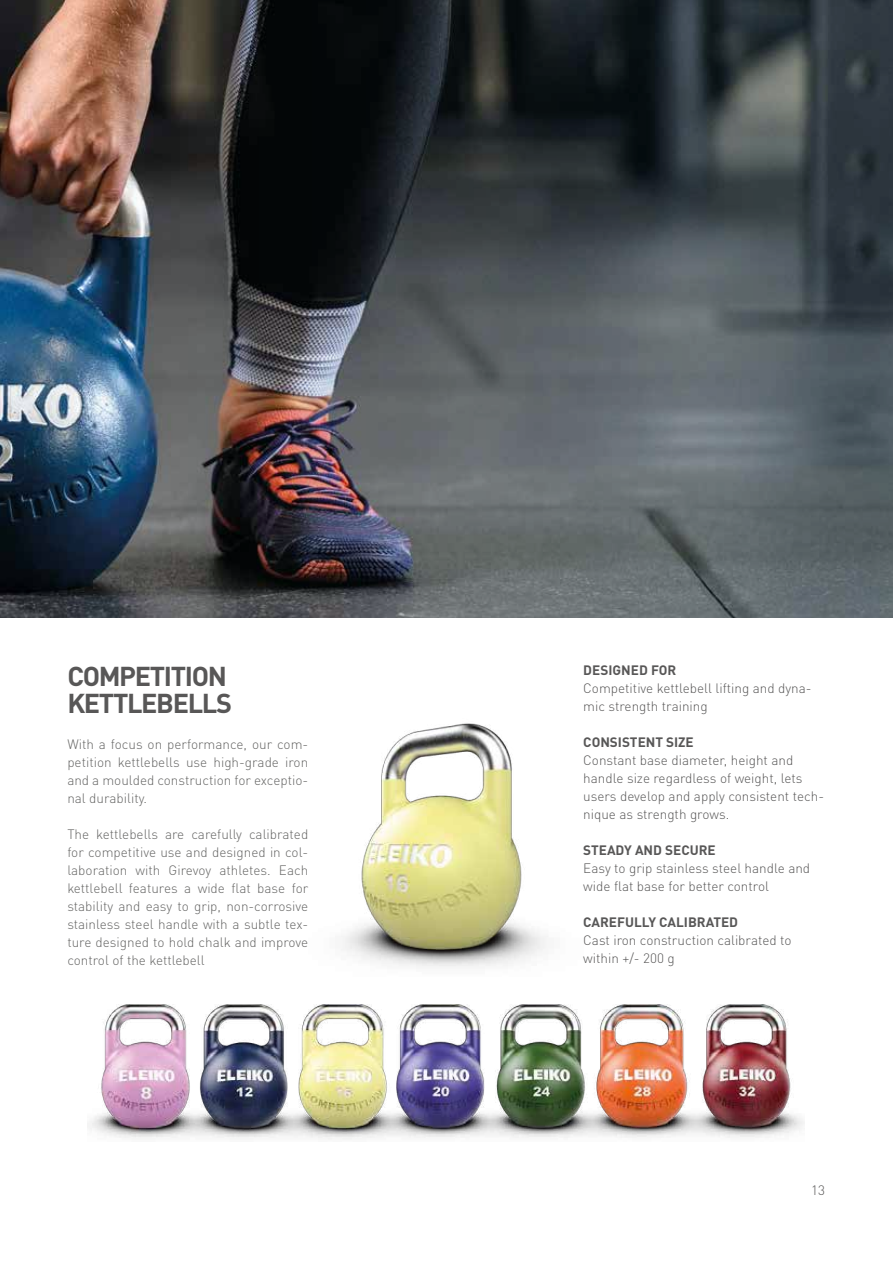
<style>
.page{position:relative;width:893px;height:1263px;background:#fff}
.page>*{position:absolute;margin:0;border:0;box-sizing:border-box;transform-origin:0 0}
.t1{font:700 27px/27px "DIN Pro";letter-spacing:-.05em;color:#585757}
.t2{font:300 13.5px/18px "DIN Pro";color:#646463;text-align:justify}
.t3{font:300 13.5px/18px "DIN Pro";color:#585757}
.t4{font:700 13.5px "DIN Pro";color:#585757}
</style>
<div class="page">
<img style="left:88px;top:1004px;width:717px;height:136px">
<img style="left:341px;top:723px;width:207px;height:244px">
<img style="left:0;top:0;width:893px;height:618px">
<h1 class="t1" style="left:67px;top:661px;width:166px">COMPETITION<br>KETTLEBELLS</h1>
<p class="t2" style="left:67px;top:734px;width:242px">With a focus on performance, our com&shy;petition kettlebells use high-grade iron and a moulded construction for exceptio&shy;nal durability.</p>
<p class="t2" style="left:67px;top:824px;width:242px">The kettlebells are carefully calibrated for competitive use and designed in col&shy;laboration with Girevoy athletes. Each kettlebell features a wide flat base for stability and easy to grip, non-corrosive stainless steel handle with a subtle tex&shy;ture designed to hold chalk and improve control of the kettlebell</p>
<p class="t4" style="left:583px;top:660px;width:94px">DESIGNED FOR</p>
<p class="t3" style="left:583px;top:679px;width:230px">Competitive kettlebell lifting and dyna&shy;mic strength training</p>
<p class="t4" style="left:583px;top:732px;width:112px">CONSISTENT SIZE</p>
<p class="t3" style="left:583px;top:751px;width:242px">Constant base diameter, height and handle size regardless of weight, lets users develop and apply consistent tech&shy;nique as strength grows.</p>
<p class="t4" style="left:583px;top:840px;width:134px">STEADY AND SECURE</p>
<p class="t3" style="left:583px;top:859px;width:228px">Easy to grip stainless steel handle and wide flat base for better control</p>
<p class="t4" style="left:583px;top:912px;width:156px">CAREFULLY CALIBRATED</p>
<p class="t3" style="left:583px;top:931px;width:210px">Cast iron construction calibrated to within +/- 200 g</p>
<p class="t3" style="left:811px;top:1180px;width:15px">13</p>
</div>
